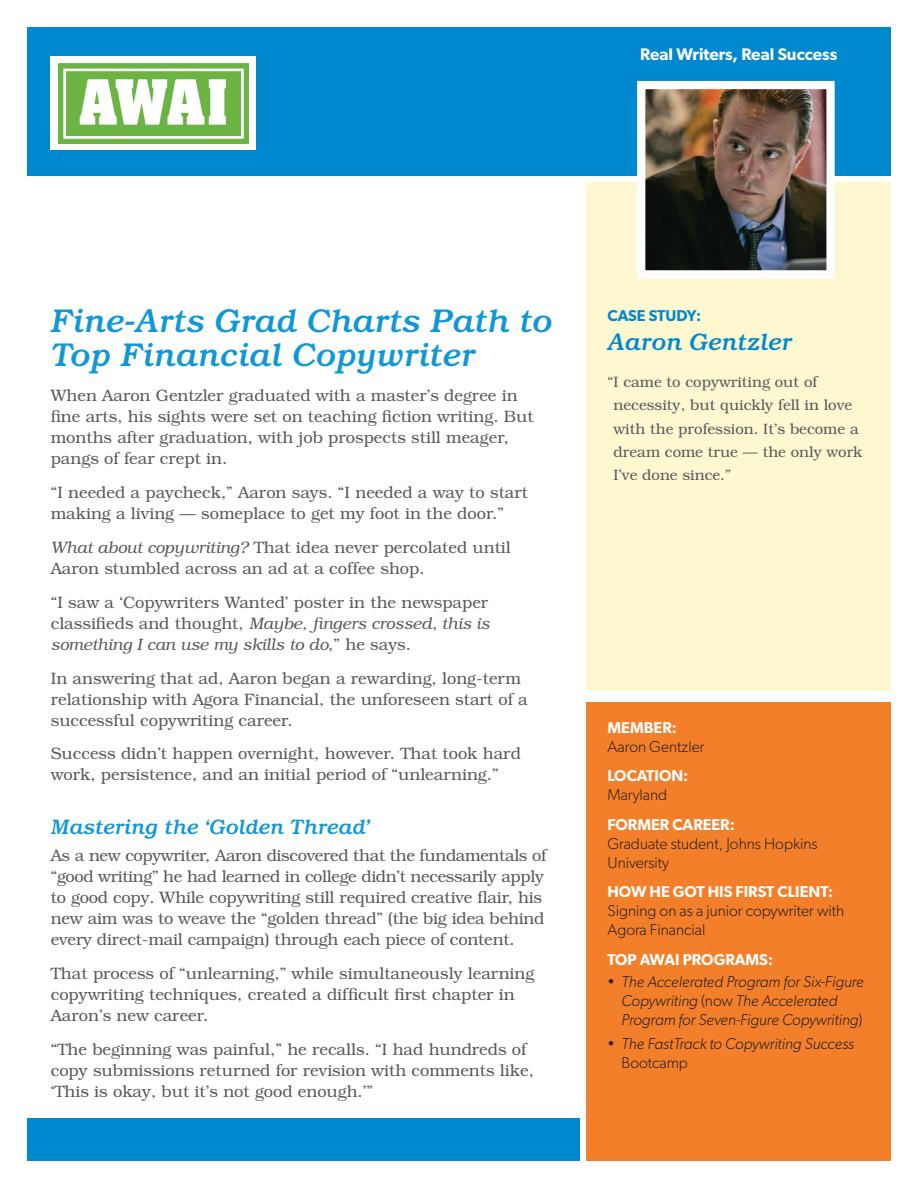
<style>
.page{position:relative;width:918px;height:1188px;background:#fff}
.page>*{position:absolute;margin:0;border:0;box-sizing:border-box;transform-origin:0 0}
.t1{font:italic 500 33px/34.5px "Bookman ITC Std";color:#1097d6}
.t2{font:italic 500 24px "Bookman ITC Std";color:#0088ce}
.t3{font:italic 500 21px "Bookman ITC Std";color:#1097d6}
.t4{font:600 16.8px "Gibson";color:#fff}
.t5{font:300 16.5px/21px "Bookman ITC Std";color:#57585a}
.t6{font:italic 300 15.75px/18.9px "Gibson";color:#231f20}
.t7{font:300 15.75px/18.9px "Gibson";color:#231f20}
.t8{font:600 15.75px "Gibson";color:#fff}
.t9{font:600 15.75px "Gibson";color:#0088ce}
.t10{font:300 15px/23.2px "Bookman ITC Std";color:#57585a}
.s1{font-style:italic}
.s2{font-style:normal}
</style>
<div class="page">
<div style="left:27px;top:27px;width:864px;height:149px;background:#0088ce"></div>
<div style="left:51px;top:57px;width:205px;height:93px;background:#fff"></div>
<img style="left:58px;top:63px;width:190px;height:81px">
<div style="left:586px;top:183px;width:305px;height:508px;background:#fef8d1"></div>
<div style="left:586px;top:702px;width:305px;height:459px;background:#f47f2a"></div>
<div style="left:27px;top:1119px;width:553px;height:42px;background:#0088ce"></div>
<img style="left:646px;top:90px;width:180px;height:180px">
<div style="left:637px;top:81px;width:198px;height:198px;border:8px solid #fff"></div>
<p class="t4" style="left:640px;top:44px;width:199px">Real Writers, Real Success</p>
<h1 class="t1" style="left:51px;top:305px;width:503px">Fine-Arts Grad Charts Path to<br>Top Financial Copywriter</h1>
<p class="t5" style="left:51px;top:386px;width:484px">When Aaron Gentzler graduated with a master’s degree in fine arts, his sights were set on teaching fiction writing. But months after graduation, with job prospects still meager, pangs of fear crept in.</p>
<p class="t5" style="left:51px;top:483px;width:479px">“I needed a paycheck,” Aaron says. “I needed a way to start making a living — someplace to get my foot in the door.”</p>
<p class="t5" style="left:51px;top:538px;width:462px"><span class="s1">What about copywriting?</span> That idea never percolated until<br>Aaron stumbled across an ad at a coffee shop.</p>
<p class="t5" style="left:51px;top:593px;width:441px;text-align:justify">“I saw a ‘Copywriters Wanted’ poster in the newspaper classifieds and thought, <span class="s1">Maybe, fingers crossed, this is something I can use my skills to do</span>,” he says.</p>
<p class="t5" style="left:51px;top:669px;width:479px">In answering that ad, Aaron began a rewarding, long-term relationship with Agora Financial, the unforeseen start of a successful copywriting career.</p>
<p class="t5" style="left:51px;top:745px;width:472px">Success didn’t happen overnight, however. That took hard work, persistence, and an initial period of “unlearning.”</p>
<p class="t3" style="left:51px;top:814px;width:321px">Mastering the ‘Golden Thread’</p>
<p class="t5" style="left:51px;top:846px;width:497px">As a new copywriter, Aaron discovered that the fundamentals of “good writing” he had learned in college didn’t necessarily apply to good copy. While copywriting still required creative flair, his new aim was to weave the “golden thread” (the big idea behind every direct-mail campaign) through each piece of content.</p>
<p class="t5" style="left:51px;top:964px;width:485px">That process of “unlearning,” while simultaneously learning copywriting techniques, created a difficult first chapter in<br>Aaron’s new career.</p>
<p class="t5" style="left:51px;top:1040px;width:485px">“The beginning was painful,” he recalls. “I had hundreds of copy submissions returned for revision with comments like, ‘This is okay, but it’s not good enough.’”</p>
<p class="t9" style="left:608px;top:307px;width:95px">CASE STUDY:</p>
<h2 class="t2" style="left:608px;top:328px;width:186px">Aaron Gentzler</h2>
<p class="t10" style="left:614px;top:371px;width:251px;text-indent:-6px">“I came to copywriting out of necessity, but quickly fell in love with the profession. It’s become a dream come true — the only work<br>I’ve done since.”</p>
<p class="t8" style="left:608px;top:718px;width:71px">MEMBER:</p>
<p class="t7" style="left:608px;top:737px;width:99px">Aaron Gentzler</p>
<p class="t8" style="left:608px;top:766px;width:82px">LOCATION:</p>
<p class="t7" style="left:608px;top:785px;width:61px">Maryland</p>
<p class="t8" style="left:608px;top:815px;width:129px">FORMER CAREER:</p>
<p class="t7" style="left:608px;top:834px;width:212px">Graduate student, Johns Hopkins<br>University</p>
<p class="t8" style="left:608px;top:883px;width:227px">HOW HE GOT HIS FIRST CLIENT:</p>
<p class="t7" style="left:608px;top:901px;width:238px">Signing on as a junior copywriter with<br>Agora Financial</p>
<p class="t8" style="left:608px;top:950px;width:167px">TOP AWAI PROGRAMS:</p>
<p class="t6" style="left:621px;top:972px;width:244px;text-indent:-14px">• The Accelerated Program for Six-Figure<br>Copywriting <span class="s2">(now</span> The Accelerated<br>Program for Seven-Figure Copywriting<span class="s2">)</span></p>
<p class="t6" style="left:608px;top:1034px;width:248px">• The FastTrack to Copywriting Success</p>
<p class="t7" style="left:621px;top:1053px;width:68px">Bootcamp</p>
</div>
